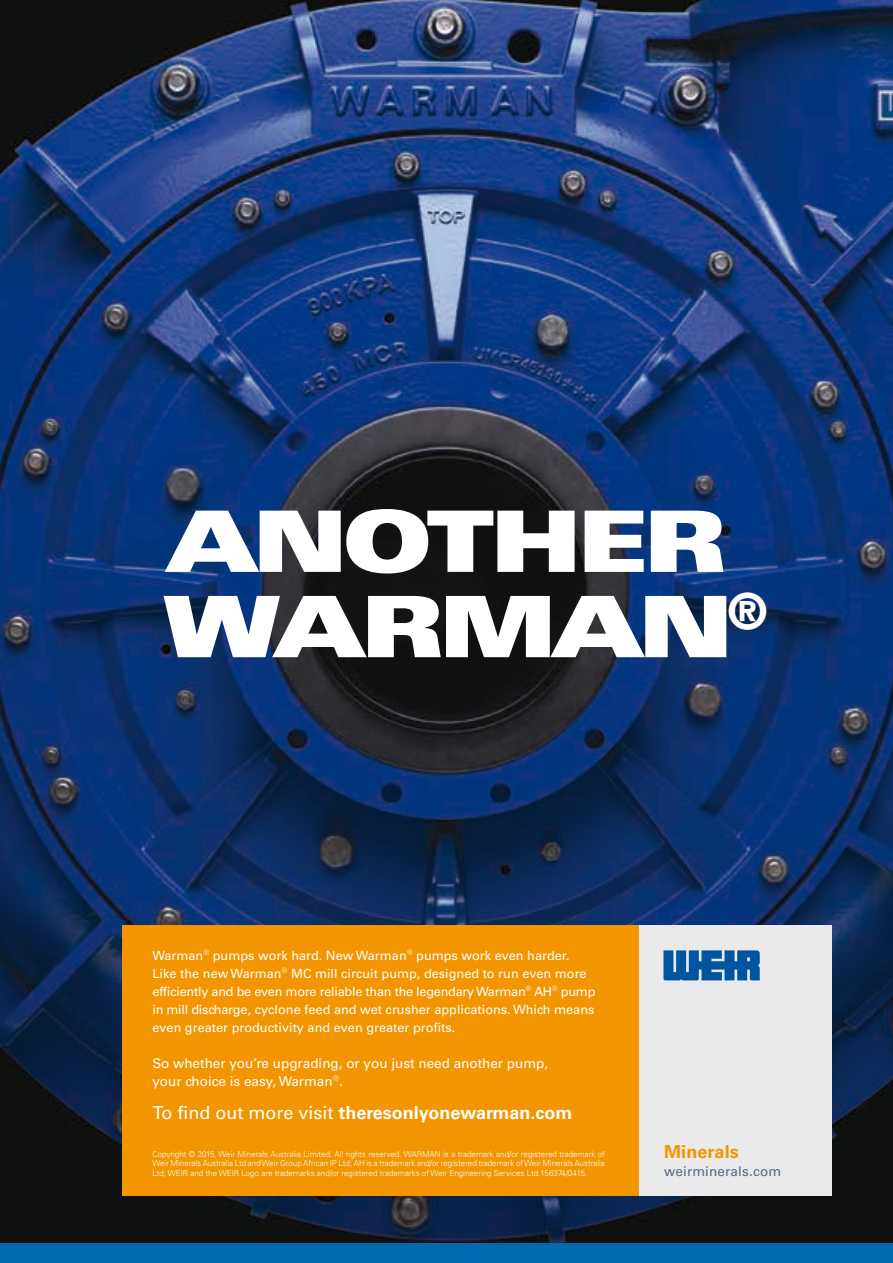
<style>
.page{position:relative;width:893px;height:1263px;background:#fff}
.page>*{position:absolute;margin:0;border:0;box-sizing:border-box;transform-origin:0 0}
.t1{font:84.9px/85.3px "Univers LT Std X Black Ex";letter-spacing:-.06em;color:#fff}
.t2{font:700 18px "Univers LT Std";color:#fff}
.t3{font:700 18px "Univers LT Std";letter-spacing:.005em;color:#f29500}
.t4{font:13.5px/18px "Univers LT Std";color:#fff}
.t5{font:13.5px "Univers LT Std";letter-spacing:.01em;color:#566b7f}
.t6{font:12.75px/18px "Univers LT Std";color:#fff}
.t7{font:300 8.25px/9.8px "Univers LT Std";color:#fff;text-align:justify}
.s1{font-weight:400}
</style>
<div class="page">
<img style="left:0;top:0;width:893px;height:1244px">
<div style="left:0;top:1244px;width:893px;height:19px;background:#006ab3"></div>
<div style="left:123px;top:926px;width:544px;height:270px;background:#f29500"></div>
<div style="left:640px;top:926px;width:192px;height:270px;background:#eaeaec"></div>
<svg style="left:663px;top:950px;width:97px;height:30px;background:#236bab"></svg>
<svg style="left:49px;top:1231px;width:9px;height:13px"></svg>
<h1 class="t1" style="left:162px;top:499px;width:607px">ANOTHER<br>WARMAN<sup>®</sup></h1>
<p class="t6" style="left:152px;top:946px;width:445px">Warman<sup>®</sup> pumps work hard. New Warman<sup>®</sup> pumps work even harder.<br>Like the new Warman<sup>®</sup> MC mill circuit pump, designed to run even more efficiently and be even more reliable than the legendary Warman<sup>®</sup> AH<sup>®</sup> pump in mill discharge, cyclone feed and wet crusher applications. Which means even greater productivity and even greater profits.</p>
<h3 class="t4" style="left:152px;top:1054px;width:397px">So whether you’re upgrading, or you just need another pump, your choice is easy, Warman<sup>®</sup>.</h3>
<h2 class="t2" style="left:152px;top:1102px;width:421px"><span class="s1">To find out more visit</span> theresonlyonewarman.com</h2>
<p class="t7" style="left:152px;top:1149px;width:454px">Copyright © 2015, Weir Minerals Australia Limited. All rights reserved. WARMAN is a trademark and/or registered trademark of Weir Minerals Australia Ltd and Weir Group African IP Ltd; AH is a trademark and/or registered trademark of Weir Minerals Australia Ltd; WEIR and the WEIR Logo are trademarks and/or registered trademarks of Weir Engineering Services Ltd.156374/0415.</p>
<h2 class="t3" style="left:664px;top:1141px;width:76px">Minerals</h2>
<h3 class="t5" style="left:664px;top:1163px;width:119px">weirminerals.com</h3>
</div>
